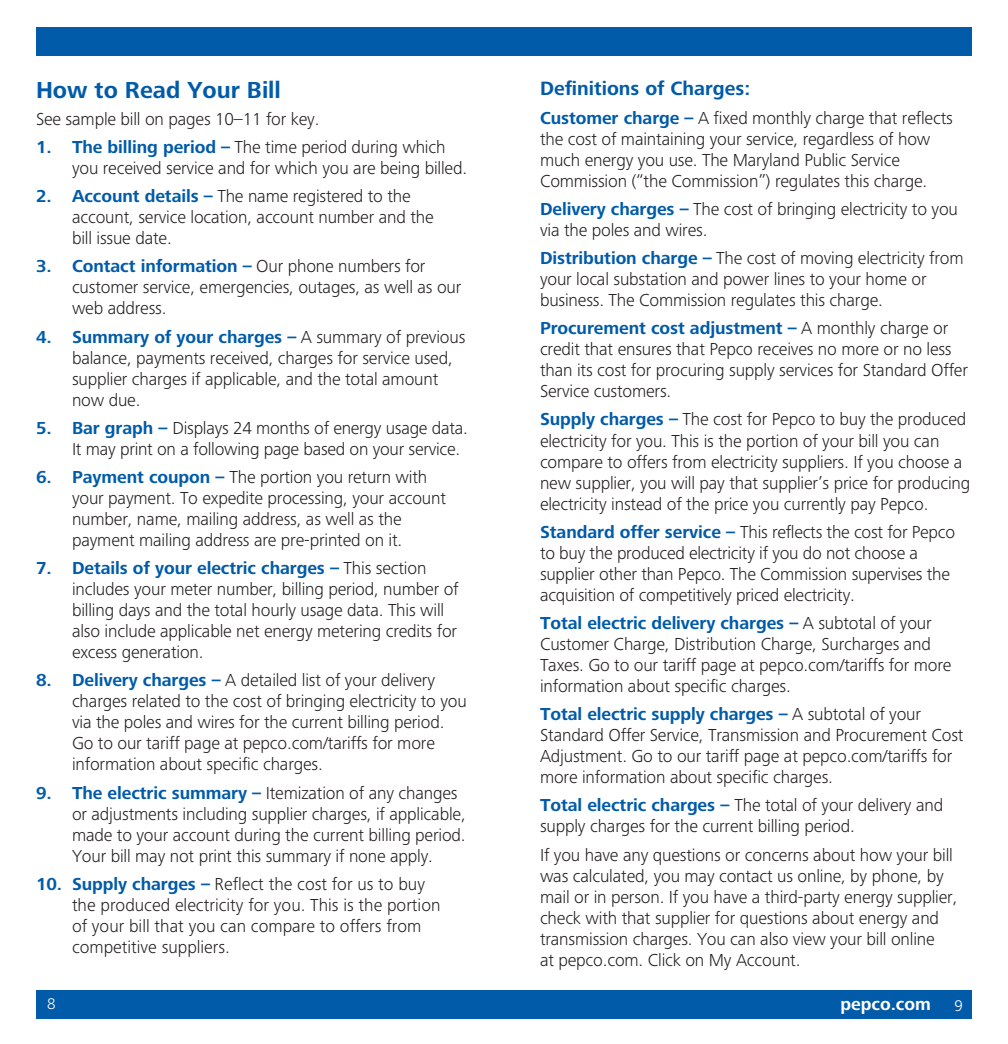
<style>
.page{position:relative;width:1008px;height:1044px;background:#fff}
.page>*{position:absolute;margin:0;border:0;box-sizing:border-box;transform-origin:0 0}
.t1{font:700 24px "Frutiger Next Pro";color:#015ba9}
.t2{font:700 20px "Frutiger Next Pro";color:#015ba9}
.t3{font:300 18px/21px "Frutiger Next Pro";letter-spacing:-.01em;color:#231f20}
.t4{font:700 18px "Frutiger Next Pro";color:#fff}
.t5{font:300 16px "Frutiger Next Pro";color:#fff}
.s1{font-weight:700;color:#015ba9}
</style>
<div class="page">
<div style="left:36px;top:27px;width:468px;height:29px;background:#015ba9"></div>
<div style="left:504px;top:27px;width:468px;height:29px;background:#015ba9"></div>
<div style="left:36px;top:990px;width:468px;height:29px;background:#015ba9"></div>
<div style="left:504px;top:990px;width:468px;height:29px;background:#015ba9"></div>
<h2 class="t1" style="left:36px;top:77px;width:246px">How to Read Your Bill</h2>
<p class="t3" style="left:36px;top:108px;width:285px">See sample bill on pages 10–11 for key.</p>
<p class="t3" style="left:72px;top:136px;width:397px;text-indent:-36px"><span class="s1">1. The billing period –</span> The time period during which you received service and for which you are being billed.</p>
<p class="t3" style="left:72px;top:186px;width:363px;text-indent:-36px"><span class="s1">2. Account details –</span> The name registered to the account, service location, account number and the bill issue date.</p>
<p class="t3" style="left:72px;top:256px;width:391px;text-indent:-36px"><span class="s1">3. Contact information –</span> Our phone numbers for customer service, emergencies, outages, as well as our web address.</p>
<p class="t3" style="left:72px;top:326px;width:395px;text-indent:-36px"><span class="s1">4. Summary of your charges –</span> A summary of previous balance, payments received, charges for service used, supplier charges if applicable, and the total amount now due.</p>
<p class="t3" style="left:72px;top:417px;width:397px;text-indent:-36px"><span class="s1">5. Bar graph –</span> Displays 24 months of energy usage data.<br>It may print on a following page based on your service.</p>
<p class="t3" style="left:72px;top:466px;width:376px;text-indent:-36px"><span class="s1">6. Payment coupon –</span> The portion you return with your payment. To expedite processing, your account number, name, mailing address, as well as the payment mailing address are pre-printed on it.</p>
<p class="t3" style="left:72px;top:558px;width:388px;text-indent:-36px"><span class="s1">7. Details of your electric charges –</span> This section includes your meter number, billing period, number of billing days and the total hourly usage data. This will also include applicable net energy metering credits for excess generation.</p>
<p class="t3" style="left:72px;top:670px;width:396px;text-indent:-36px"><span class="s1">8. Delivery charges –</span> A detailed list of your delivery charges related to the cost of bringing electricity to you via the poles and wires for the current billing period.<br>Go to our tariff page at pepco.com/tariffs for more information about specific charges.</p>
<p class="t3" style="left:72px;top:782px;width:395px;text-indent:-36px"><span class="s1">9. The electric summary –</span> Itemization of any changes or adjustments including supplier charges, if applicable, made to your account during the current billing period.<br>Your bill may not print this summary if none apply.</p>
<p class="t3" style="left:72px;top:873px;width:370px;text-indent:-36px"><span class="s1">10. Supply charges –</span> Reflect the cost for us to buy the produced electricity for you. This is the portion of your bill that you can compare to offers from competitive suppliers.</p>
<h3 class="t2" style="left:540px;top:77px;width:212px">Definitions of Charges:</h3>
<p class="t3" style="left:540px;top:107px;width:414px"><span class="s1">Customer charge –</span> A fixed monthly charge that reflects the cost of maintaining your service, regardless of how much energy you use. The Maryland Public Service Commission (“the Commission”) regulates this charge.</p>
<p class="t3" style="left:540px;top:198px;width:419px"><span class="s1">Delivery charges –</span> The cost of bringing electricity to you via the poles and wires.</p>
<p class="t3" style="left:540px;top:248px;width:425px"><span class="s1">Distribution charge –</span> The cost of moving electricity from your local substation and power lines to your home or business. The Commission regulates this charge.</p>
<p class="t3" style="left:540px;top:318px;width:430px"><span class="s1">Procurement cost adjustment –</span> A monthly charge or credit that ensures that Pepco receives no more or no less than its cost for procuring supply services for Standard Offer Service customers.</p>
<p class="t3" style="left:540px;top:409px;width:432px"><span class="s1">Supply charges –</span> The cost for Pepco to buy the produced electricity for you. This is the portion of your bill you can compare to offers from electricity suppliers. If you choose a new supplier, you will pay that supplier’s price for producing electricity instead of the price you currently pay Pepco.</p>
<p class="t3" style="left:540px;top:521px;width:417px"><span class="s1">Standard offer service –</span> This reflects the cost for Pepco to buy the produced electricity if you do not choose a supplier other than Pepco. The Commission supervises the acquisition of competitively priced electricity.</p>
<p class="t3" style="left:540px;top:612px;width:413px"><span class="s1">Total electric delivery charges –</span> A subtotal of your Customer Charge, Distribution Charge, Surcharges and Taxes. Go to our tariff page at pepco.com/tariffs for more information about specific charges.</p>
<p class="t3" style="left:540px;top:704px;width:425px"><span class="s1">Total electric supply charges –</span> A subtotal of your Standard Offer Service, Transmission and Procurement Cost Adjustment. Go to our tariff page at pepco.com/tariffs for more information about specific charges.</p>
<p class="t3" style="left:540px;top:795px;width:405px"><span class="s1">Total electric charges –</span> The total of your delivery and supply charges for the current billing period.</p>
<p class="t3" style="left:540px;top:844px;width:419px">If you have any questions or concerns about how your bill was calculated, you may contact us online, by phone, by mail or in person. If you have a third-party energy supplier, check with that supplier for questions about energy and transmission charges. You can also view your bill online<br>at pepco.com. Click on My Account.</p>
<p class="t5" style="left:47px;top:995px;width:10px">8</p>
<p class="t4" style="left:840px;top:993px;width:92px">pepco.com</p>
<p class="t5" style="left:955px;top:996px;width:10px">9</p>
</div>
